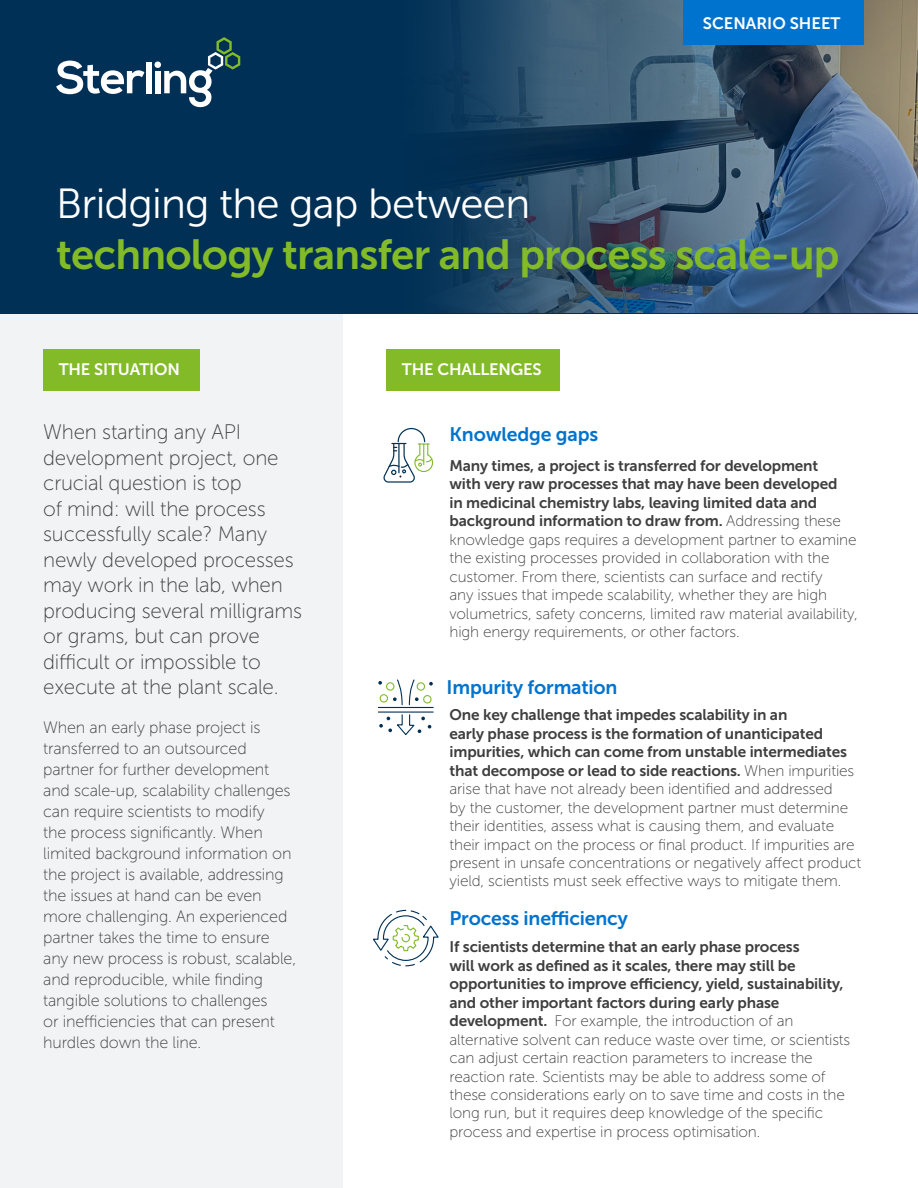
<style>
.page{position:relative;width:918px;height:1188px;background:#fff}
.page>*{position:absolute;margin:0;border:0;box-sizing:border-box;transform-origin:0 0}
.t1{font:42px "Museo Sans 700";letter-spacing:-.02em;color:#82bb27}
.t2{font:42px "Museo Sans 300";letter-spacing:-.02em;color:#fff}
.situation_header{font:21px/25.5px "Museo Sans 100";letter-spacing:-.01em;color:#3e3e3f}
.Paragraph_Style_1{font:19.5px "Museo Sans 700";letter-spacing:-.01em;color:#0073ce}
.situation_paragraph{font:16.5px/21px "Museo Sans 100";letter-spacing:-.01em;color:#3e3e3f}
.t3{font:16.5px "Museo Sans 700";letter-spacing:-.01em;color:#fff}
.Paragraph_Style_2{font:15.3px/18.5px "Museo Sans 100";letter-spacing:-.01em;color:#3e3e3f}
.s1{font-family:"Museo Sans 700"}
</style>
<div class="page">
<div style="left:0;top:313px;width:342px;height:875px;background:#f2f3f4"></div>
<div style="left:0;top:0;width:918px;height:313px;background:#003056"></div>
<img style="left:548px;top:0;width:370px;height:313px">
<svg style="left:440px;top:0;width:108px;height:313px"></svg>
<div style="left:684px;top:0;width:180px;height:44px;background:#0073ce"></div>
<svg style="left:56px;top:61px;width:88px;height:33px"></svg>
<div style="left:147px;top:62px;width:5px;height:31px;background:#fff"></div>
<svg style="left:155px;top:37px;width:85px;height:70px"></svg>
<div style="left:386px;top:349px;width:174px;height:41px;background:#82bb27"></div>
<div style="left:43px;top:349px;width:156px;height:41px;background:#82bb27"></div>
<hr style="left:378px;top:712px;width:55px;height:1px;background:#003056">
<hr style="left:378px;top:707px;width:55px;height:1px;background:#003056">
<div style="left:386px;top:682px;width:8px;height:9px;border:1px solid #82bb27;border-radius:50%"></div>
<div style="left:380px;top:694px;width:8px;height:9px;border:1px solid #82bb27;border-radius:50%"></div>
<div style="left:417px;top:682px;width:8px;height:9px;border:1px solid #82bb27;border-radius:50%"></div>
<div style="left:423px;top:695px;width:9px;height:8px;border:1px solid #82bb27;border-radius:50%"></div>
<svg style="left:378px;top:681px;width:4px;height:4px"></svg>
<svg style="left:379px;top:714px;width:52px;height:21px"></svg>
<svg style="left:393px;top:679px;width:26px;height:27px"></svg>
<svg style="left:429px;top:682px;width:4px;height:4px"></svg>
<svg style="left:373px;top:909px;width:66px;height:58px"></svg>
<svg style="left:383px;top:427px;width:51px;height:56px"></svg>
<p class="t3" style="left:703px;top:14px;width:139px">SCENARIO SHEET</p>
<p class="t2" style="left:56px;top:181px;width:476px">Bridging the gap between</p>
<p class="t1" style="left:56px;top:231px;width:785px">technology transfer and process scale-up</p>
<p class="t3" style="left:59px;top:360px;width:123px">THE SITUATION</p>
<p class="t3" style="left:402px;top:360px;width:141px">THE CHALLENGES</p>
<p class="situation_header" style="left:43px;top:420px;width:260px">When starting any API development project, one crucial question is top<br>of mind: will the process successfully scale? Many newly developed processes may work in the lab, when producing several milligrams or grams, but can prove difficult or impossible to execute at the plant scale.</p>
<p class="situation_paragraph" style="left:43px;top:717px;width:255px">When an early phase project is transferred to an outsourced partner for further development and scale-up, scalability challenges can require scientists to modify<br>the process significantly. When limited background information on the project is available, addressing the issues at hand can be even more challenging. An experienced partner takes the time to ensure any new process is robust, scalable, and reproducible, while finding tangible solutions to challenges<br>or inefficiencies that can present hurdles down the line.</p>
<p class="Paragraph_Style_1" style="left:450px;top:423px;width:150px">Knowledge gaps</p>
<p class="Paragraph_Style_2" style="left:450px;top:457px;width:410px"><span class="s1">Many times, a project is transferred for development<br>with very raw processes that may have been developed<br>in medicinal chemistry labs, leaving limited data and background information to draw from.</span> Addressing these knowledge gaps requires a development partner to examine the existing processes provided in collaboration with the customer. From there, scientists can surface and rectify<br>any issues that impede scalability, whether they are high volumetrics, safety concerns, limited raw material availability, high energy requirements, or other factors.</p>
<p class="Paragraph_Style_1" style="left:447px;top:676px;width:172px">Impurity formation</p>
<p class="Paragraph_Style_2" style="left:450px;top:706px;width:413px"><span class="s1">One key challenge that impedes scalability in an<br>early phase process is the formation of unanticipated impurities, which can come from unstable intermediates that decompose or lead to side reactions.</span> When impurities arise that have not already been identified and addressed<br>by the customer, the development partner must determine their identities, assess what is causing them, and evaluate their impact on the process or final product. If impurities are present in unsafe concentrations or negatively affect product yield, scientists must seek effective ways to mitigate them.</p>
<p class="Paragraph_Style_1" style="left:450px;top:907px;width:180px">Process inefficiency</p>
<p class="Paragraph_Style_2" style="left:450px;top:938px;width:402px"><span class="s1">If scientists determine that an early phase process<br>will work as defined as it scales, there may still be opportunities to improve efficiency, yield, sustainability, and other important factors during early phase development.</span> For example, the introduction of an alternative solvent can reduce waste over time, or scientists can adjust certain reaction parameters to increase the reaction rate. Scientists may be able to address some of these considerations early on to save time and costs in the long run, but it requires deep knowledge of the specific process and expertise in process optimisation.</p>
</div>
